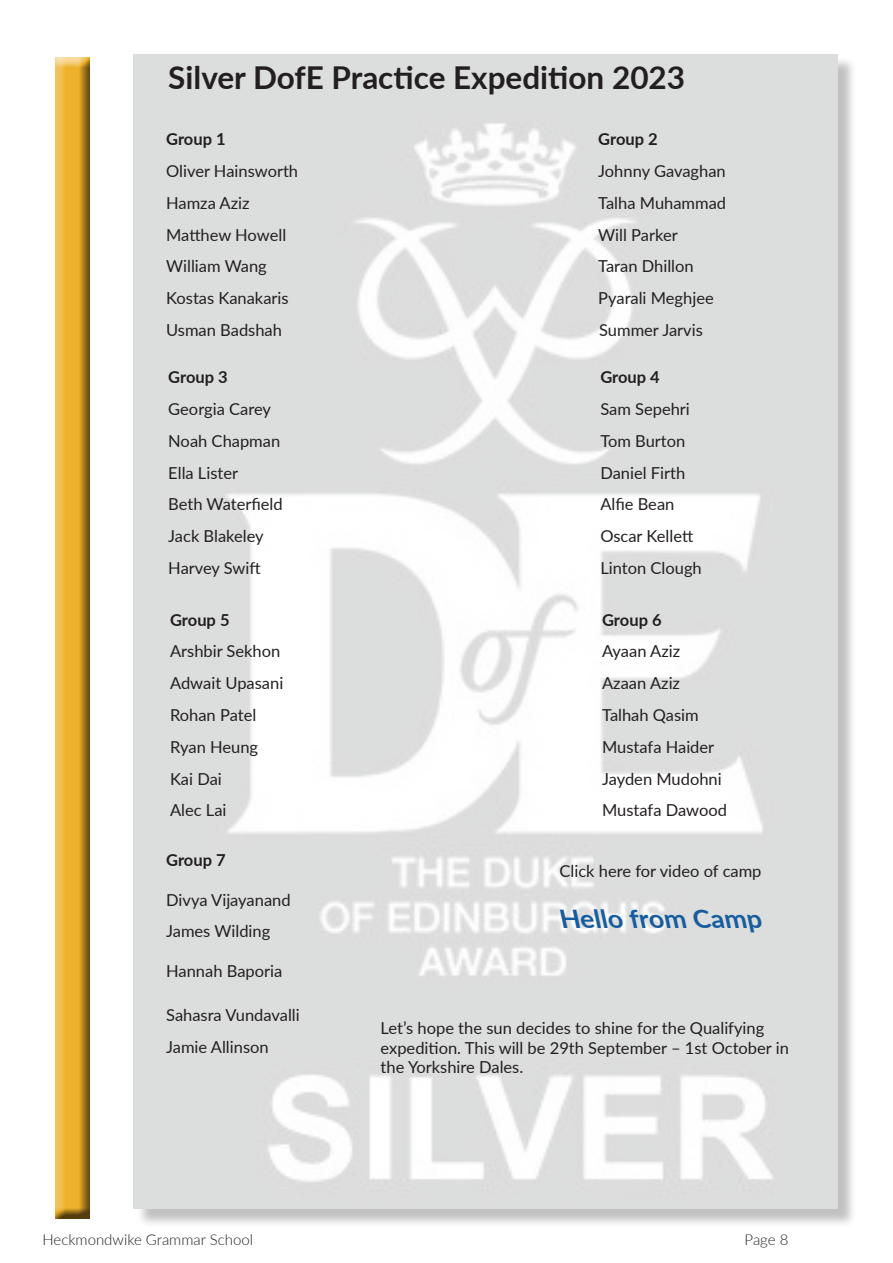
<style>
.page{position:relative;width:893px;height:1263px;background:#fff}
.page>*{position:absolute;margin:0;border:0;box-sizing:border-box;transform-origin:0 0}
.t1{font:700 31.5px "Lato";color:#231f20}
.t2{font:italic 700 25.5px "Lato";color:#175d9e;scale:1.05 1}
.t3{font:16.5px/19.8px "Lato";color:#231f20}
.t4{font:700 16.5px "Lato";letter-spacing:-.005em;color:#231f20}
.t5{font:300 15px "Lato";color:#231f20}
</style>
<div class="page">
<div style="left:49px;top:58px;width:41px;height:1161px;background:#231f20;opacity:.75"></div>
<div style="left:136px;top:56px;width:720px;height:1171px;background:#231f20;opacity:.75"></div>
<img style="left:134px;top:54px;width:704px;height:1155px">
<p class="t1" style="left:168px;top:54px;width:518px">Silver DofE Practice Expedition 2023</p>
<p class="t4" style="left:166px;top:127px;width:61px">Group 1</p>
<p class="t4" style="left:598px;top:127px;width:61px">Group 2</p>
<p class="t3" style="left:166px;top:160px;width:133px">Oliver Hainsworth</p>
<p class="t3" style="left:598px;top:160px;width:129px">Johnny Gavaghan</p>
<p class="t3" style="left:166px;top:192px;width:85px">Hamza Aziz</p>
<p class="t3" style="left:598px;top:192px;width:129px">Talha Muhammad</p>
<p class="t3" style="left:166px;top:224px;width:122px">Matthew Howell</p>
<p class="t3" style="left:598px;top:224px;width:81px">Will Parker</p>
<p class="t3" style="left:166px;top:256px;width:102px">William Wang</p>
<p class="t3" style="left:598px;top:256px;width:97px">Taran Dhillon</p>
<p class="t3" style="left:166px;top:288px;width:124px">Kostas Kanakaris</p>
<p class="t3" style="left:598px;top:288px;width:117px">Pyarali Meghjee</p>
<p class="t3" style="left:166px;top:319px;width:117px">Usman Badshah</p>
<p class="t3" style="left:599px;top:319px;width:105px">Summer Jarvis</p>
<p class="t4" style="left:168px;top:365px;width:61px">Group 3</p>
<p class="t4" style="left:600px;top:365px;width:61px">Group 4</p>
<p class="t3" style="left:168px;top:398px;width:104px">Georgia Carey</p>
<p class="t3" style="left:600px;top:398px;width:91px">Sam Sepehri</p>
<p class="t3" style="left:168px;top:430px;width:113px">Noah Chapman</p>
<p class="t3" style="left:600px;top:430px;width:86px">Tom Burton</p>
<p class="t3" style="left:168px;top:462px;width:71px">Ella Lister</p>
<p class="t3" style="left:600px;top:462px;width:86px">Daniel Firth</p>
<p class="t3" style="left:168px;top:494px;width:116px">Beth Waterfield</p>
<p class="t3" style="left:600px;top:494px;width:76px">Alfie Bean</p>
<p class="t3" style="left:168px;top:526px;width:97px">Jack Blakeley</p>
<p class="t3" style="left:600px;top:526px;width:94px">Oscar Kellett</p>
<p class="t3" style="left:168px;top:557px;width:94px">Harvey Swift</p>
<p class="t3" style="left:600px;top:557px;width:103px">Linton Clough</p>
<p class="t4" style="left:170px;top:607px;width:61px">Group 5</p>
<p class="t4" style="left:602px;top:607px;width:61px">Group 6</p>
<p class="t3" style="left:170px;top:641px;width:112px">Arshbir Sekhon</p>
<p class="t3" style="left:602px;top:641px;width:80px">Ayaan Aziz</p>
<p class="t3" style="left:170px;top:673px;width:115px">Adwait Upasani</p>
<p class="t3" style="left:602px;top:673px;width:79px">Azaan Aziz</p>
<p class="t3" style="left:170px;top:704px;width:88px">Rohan Patel</p>
<p class="t3" style="left:602px;top:704px;width:98px">Talhah Qasim</p>
<p class="t3" style="left:170px;top:736px;width:90px">Ryan Heung</p>
<p class="t3" style="left:602px;top:736px;width:114px">Mustafa Haider</p>
<p class="t3" style="left:170px;top:768px;width:53px">Kai Dai</p>
<p class="t3" style="left:602px;top:768px;width:121px">Jayden Mudohni</p>
<p class="t3" style="left:170px;top:800px;width:58px">Alec Lai</p>
<p class="t3" style="left:602px;top:800px;width:126px">Mustafa Dawood</p>
<p class="t4" style="left:166px;top:848px;width:61px">Group 7</p>
<p class="t3" style="left:166px;top:889px;width:126px">Divya Vijayanand</p>
<p class="t3" style="left:166px;top:921px;width:106px">James Wilding</p>
<p class="t3" style="left:166px;top:960px;width:118px">Hannah Baporia</p>
<p class="t3" style="left:166px;top:1004px;width:135px">Sahasra Vundavalli</p>
<p class="t3" style="left:166px;top:1036px;width:104px">Jamie Allinson</p>
<p class="t3" style="left:559px;top:860px;width:203px">Click here for video of camp</p>
<p class="t2" style="left:562px;top:900px;width:201px">Hello from Camp</p>
<p class="t3" style="left:381px;top:1017px;width:410px">Let’s hope the sun decides to shine for the Qualifying expedition. This will be 29th September – 1st October in the Yorkshire Dales.</p>
<p class="t5" style="left:43px;top:1229px;width:212px">Heckmondwike Grammar School</p>
<p class="t5" style="left:745px;top:1229px;width:45px">Page 8</p>
</div>
